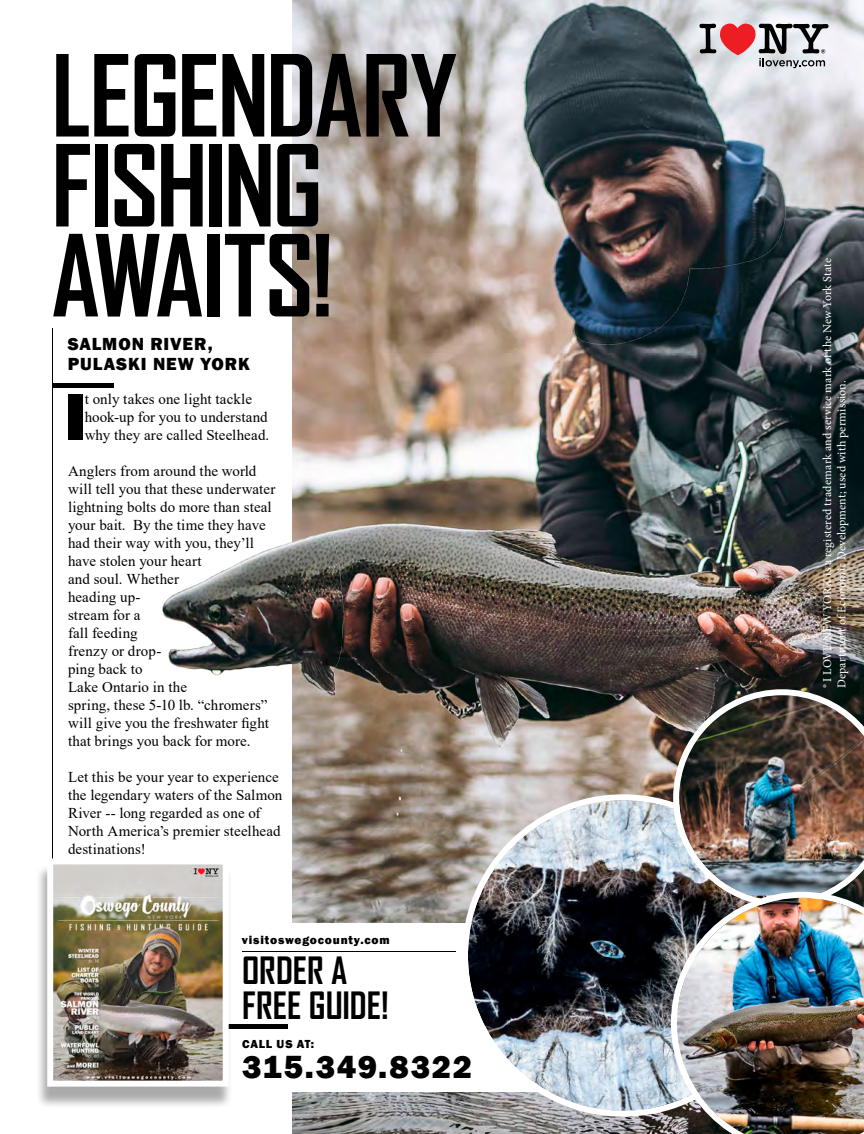
<style>
.page{position:relative;width:864px;height:1134px;background:#fff}
.page>*{position:absolute;margin:0;border:0;box-sizing:border-box;transform-origin:0 0}
.t1{font:700 108px/90px "Agency FB";letter-spacing:-.025em;color:#000}
.t2{font:800 69px "Franklin Gothic";color:#000}
.t3{font:700 36px/34.5px "Agency FB";color:#000}
.t4{font:800 33px "Franklin Gothic";letter-spacing:.05em;color:#000}
.t5{font:800 18px/19.5px "Franklin Gothic";letter-spacing:.05em;color:#000}
.t6{font:15px/18px "Times New Roman";letter-spacing:.005em;color:#000}
.t7{font:12px/14.4px "Minion Pro";letter-spacing:.01em;color:#fff}
.t8{font:800 12px "Franklin Gothic";letter-spacing:.065em;color:#000}
</style>
<div class="page">
<img style="left:292px;top:0;width:572px;height:1134px">
<div style="left:227px;top:923px;width:379px;height:168px;background:#fff"></div>
<hr style="left:227px;top:1025px;width:61px;height:4px;background:#000">
<hr style="left:242px;top:951px;width:214px;height:1px;background:#000">
<img style="left:162px;top:0;width:682px;height:778px">
<img style="left:468px;top:800px;width:310px;height:311px;border-radius:155px">
<img style="left:673px;top:689px;width:191px;height:203px">
<img style="left:671px;top:892px;width:193px;height:242px">
<hr style="left:52px;top:329px;width:1px;height:724px;background:#000">
<hr style="left:53px;top:383px;width:61px;height:4px;background:#000">
<div style="left:35px;top:865px;width:198px;height:244px;background:#000;opacity:.34"></div>
<img style="left:44px;top:858px;width:188px;height:232px">
<svg style="left:699px;top:24px;width:130px;height:44px"></svg>
<h1 class="t1" style="left:51px;top:48px;width:408px">LEGENDARY<br>FISHING<br>AWAITS!</h1>
<p class="t5" style="left:68px;top:334px;width:184px">SALMON RIVER,<br>PULASKI NEW YORK</p>
<h2 class="t2" style="left:64px;top:372px;width:24px">I</h2>
<p class="t6" style="left:85px;top:389px;width:186px">t only takes one light tackle hook-up for you to understand why they are called Steelhead.</p>
<p class="t6" style="left:68px;top:461px;width:209px">Anglers from around the world will tell you that these underwater lightning bolts do more than steal your bait. By the time they have had their way with you, they’ll have stolen your heart<br>and soul. Whether<br>heading up-<br>stream for a<br>fall feeding<br>frenzy or drop-<br>ping back to<br>Lake Ontario in the<br>spring, these 5-10 lb. “chromers” will give you the freshwater fight that brings you back for more.</p>
<p class="t6" style="left:68px;top:767px;width:216px">Let this be your year to experience the legendary waters of the Salmon<br>River -- long regarded as one of<br>North America’s premier steelhead destinations!</p>
<p class="t8" style="left:242px;top:933px;width:149px">visitoswegocounty.com</p>
<h3 class="t3" style="left:242px;top:953px;width:148px">ORDER A<br>FREE GUIDE!</h3>
<p class="t8" style="left:242px;top:1036px;width:73px">CALL US AT:</p>
<h3 class="t4" style="left:242px;top:1045px;width:231px">315.349.8322</h3>
<p class="t7" style="left:820px;top:688px;width:432px;rotate:-90deg">® I LOVE NEW YORK is a registered trademark and service mark of the New York State<br>Department of Economic Development; used with permission.</p>
</div>
